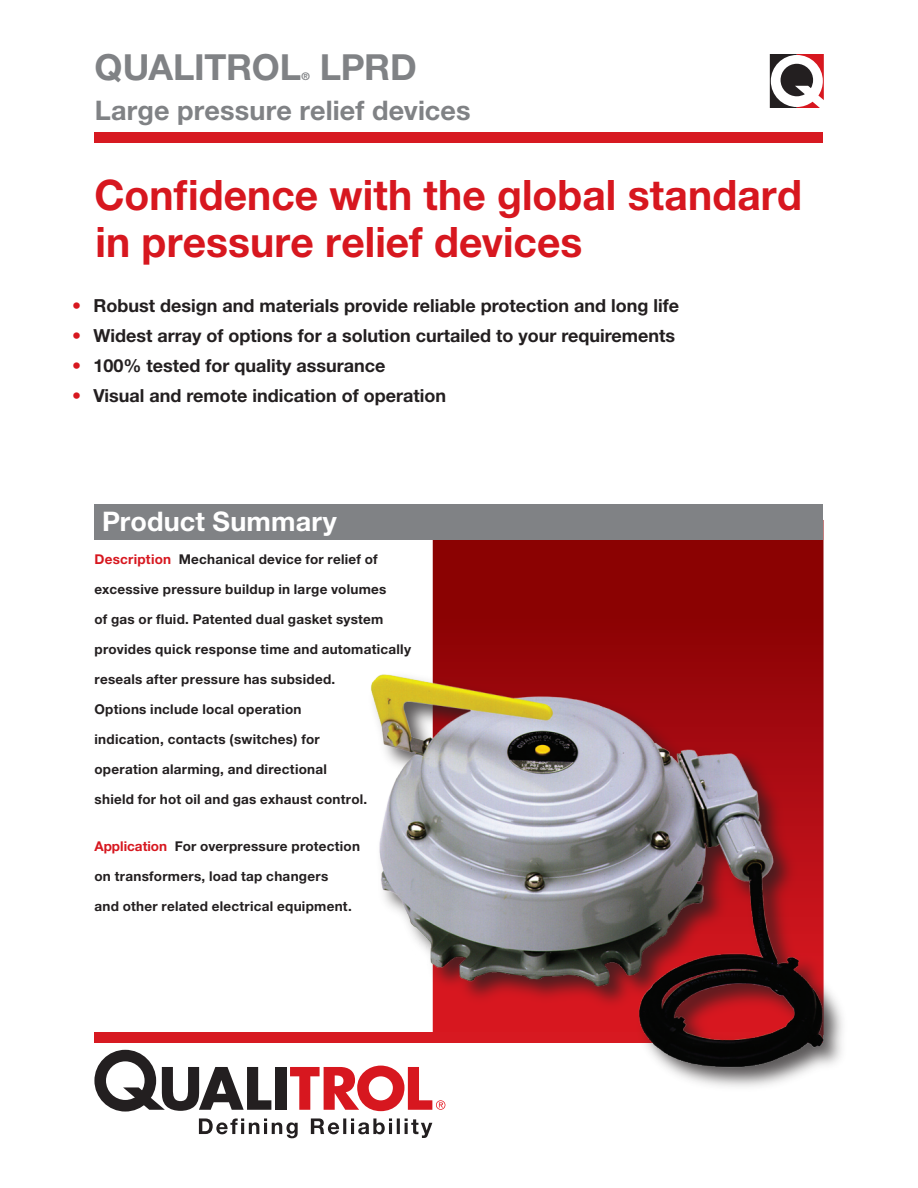
<style>
.page{position:relative;width:918px;height:1188px;background:#fff}
.page>*{position:absolute;margin:0;border:0;box-sizing:border-box;transform-origin:0 0}
.t1{font:700 42px/46.5px "Helvetica Neue";color:#d7171f}
.t2{font:700 36px "Helvetica Neue";letter-spacing:-.005em;color:#808285}
.t3{font:700 27px "Helvetica Neue";letter-spacing:.005em;color:#808285}
.t4{font:700 27px "Helvetica Neue";letter-spacing:.005em;color:#fff}
.t5{font:700 18px "Helvetica Neue";color:#231f20}
.t6{font:700 13.5px "Helvetica Neue";letter-spacing:.02em;color:#231f20}
.t7{font:700 10.5px "Helvetica Neue";color:#808285}
.s1{color:#d7171f}
</style>
<div class="page">
<div style="left:433px;top:540px;width:391px;height:77px;background:#8b0202"></div>
<div style="left:94px;top:505px;width:730px;height:35px;background:#808285"></div>
<div style="left:94px;top:132px;width:729px;height:10px;background:#d71921"></div>
<div style="left:94px;top:1032px;width:729px;height:10px;background:#d71921"></div>
<div style="left:275px;top:1067px;width:11px;height:43px;background:#231f20"></div>
<svg style="left:290px;top:1067px;width:37px;height:43px"></svg>
<svg style="left:199px;top:1118px;width:231px;height:20px"></svg>
<svg style="left:94px;top:1050px;width:177px;height:62px"></svg>
<svg style="left:770px;top:54px;width:54px;height:54px"></svg>
<img style="left:327px;top:617px;width:513px;height:512px">
<p class="t2" style="left:95px;top:44px;width:208px">QUALITROL</p>
<p class="t2" style="left:320px;top:44px;width:99px">LPRD</p>
<p class="t3" style="left:95px;top:94px;width:377px">Large pressure relief devices</p>
<p class="t7" style="left:301px;top:69px;width:10px">®</p>
<p class="t1" style="left:95px;top:171px;width:709px">Confidence with the global standard in pressure relief devices</p>
<p class="t5" style="left:72px;top:294px;width:609px"><span class="s1">•</span> Robust design and materials provide reliable protection and long life</p>
<p class="t5" style="left:72px;top:324px;width:605px"><span class="s1">•</span> Widest array of options for a solution curtailed to your requirements</p>
<p class="t5" style="left:72px;top:354px;width:315px"><span class="s1">•</span> 100% tested for quality assurance</p>
<p class="t5" style="left:72px;top:384px;width:376px"><span class="s1">•</span> Visual and remote indication of operation</p>
<p class="t4" style="left:102px;top:505px;width:236px">Product Summary</p>
<p class="t6" style="left:94px;top:551px;width:285px"><span class="s1">Description</span> Mechanical device for relief of</p>
<p class="t6" style="left:94px;top:581px;width:293px">excessive pressure buildup in large volumes</p>
<p class="t6" style="left:94px;top:611px;width:290px">of gas or fluid. Patented dual gasket system</p>
<p class="t6" style="left:94px;top:641px;width:318px">provides quick response time and automatically</p>
<p class="t6" style="left:94px;top:671px;width:242px">reseals after pressure has subsided.</p>
<p class="t6" style="left:94px;top:701px;width:209px">Options include local operation</p>
<p class="t6" style="left:94px;top:731px;width:227px">indication, contacts (switches) for</p>
<p class="t6" style="left:94px;top:761px;width:234px">operation alarming, and directional</p>
<p class="t6" style="left:94px;top:791px;width:274px">shield for hot oil and gas exhaust control.</p>
<p class="t6" style="left:94px;top:838px;width:267px"><span class="s1">Application</span> For overpressure protection</p>
<p class="t6" style="left:94px;top:868px;width:235px">on transformers, load tap changers</p>
<p class="t6" style="left:94px;top:898px;width:259px">and other related electrical equipment.</p>
</div>
